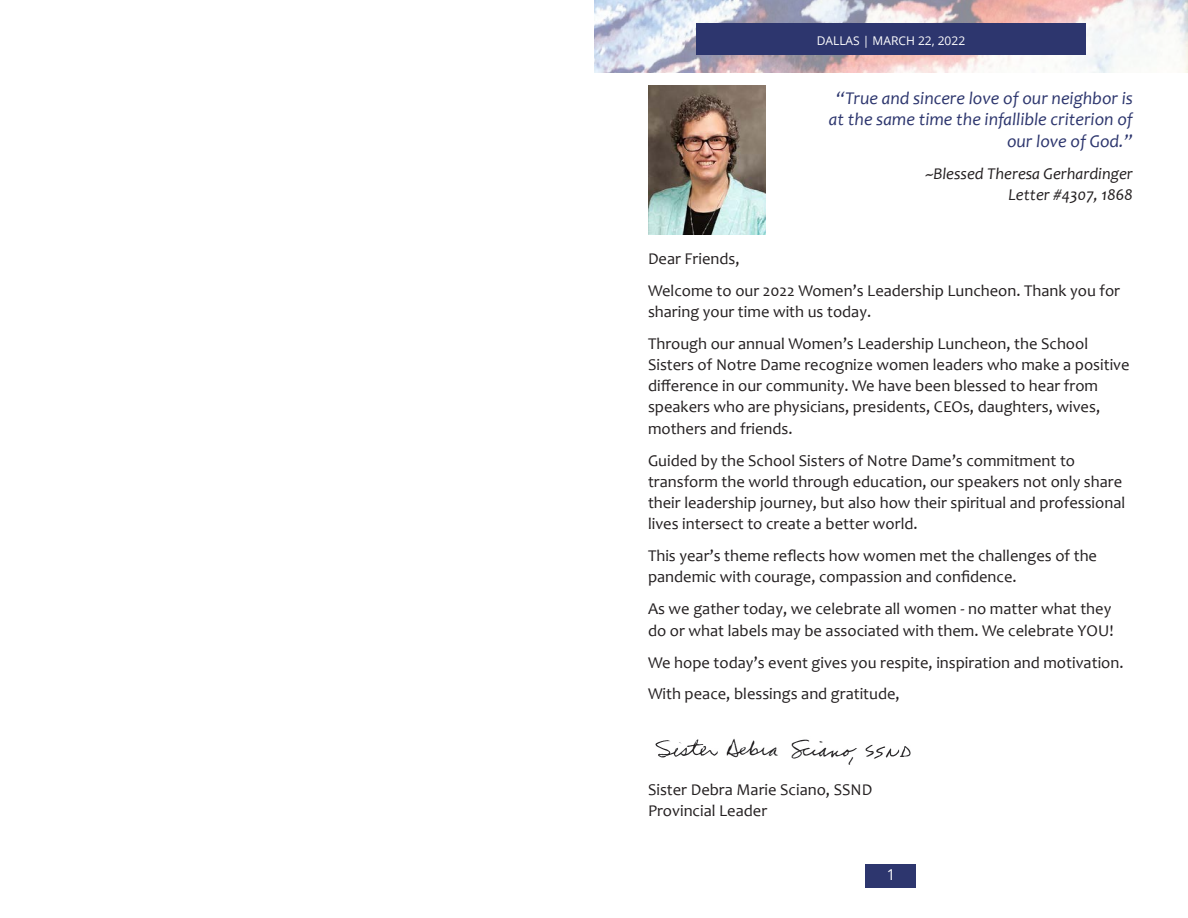
<style>
.page{position:relative;width:1188px;height:918px;background:#fff}
.page>*{position:absolute;margin:0;border:0;box-sizing:border-box;transform-origin:0 0}
.Body_Text_Defaults{font:italic 18px/21.3px "Candara";color:#2d366e;text-align:right}
.Body_Text_Defaults-2{font:16.5px/21.3px "Candara";color:#231f20}
.Body_Text_Defaults-3{font:italic 16.5px/21.3px "Candara";color:#231f20;text-align:right}
.Body_Text_Defaults-4{font:15px "Open Sans";color:#fff}
.Master_Page_Running{font:12px "Open Sans";color:#fff}
</style>
<div class="page">
<img style="left:648px;top:85px;width:118px;height:149px">
<img style="left:655px;top:738px;width:256px;height:27px">
<img style="left:594px;top:0;width:594px;height:73px">
<div style="left:866px;top:864px;width:50px;height:24px;background:#2d366e"></div>
<div style="left:696px;top:23px;width:390px;height:32px;background:#2d366e"></div>
<p class="Master_Page_Running" style="left:817px;top:33px;width:150px">DALLAS | MARCH 22, 2022</p>
<p class="Body_Text_Defaults" style="left:829px;top:88px;width:306px">“True and sincere love of our neighbor is at the same time the infallible criterion of our love of God.”</p>
<p class="Body_Text_Defaults-3" style="left:926px;top:162px;width:209px">~Blessed Theresa Gerhardinger<br>Letter #4307, 1868</p>
<p class="Body_Text_Defaults-2" style="left:648px;top:247px;width:93px">Dear Friends,</p>
<p class="Body_Text_Defaults-2" style="left:648px;top:279px;width:474px">Welcome to our 2022 Women’s Leadership Luncheon. Thank you for sharing your time with us today.</p>
<p class="Body_Text_Defaults-2" style="left:648px;top:332px;width:483px">Through our annual Women’s Leadership Luncheon, the School Sisters of Notre Dame recognize women leaders who make a positive difference in our community. We have been blessed to hear from speakers who are physicians, presidents, CEOs, daughters, wives, mothers and friends.</p>
<p class="Body_Text_Defaults-2" style="left:648px;top:449px;width:479px">Guided by the School Sisters of Notre Dame’s commitment to transform the world through education, our speakers not only share their leadership journey, but also how their spiritual and professional lives intersect to create a better world.</p>
<p class="Body_Text_Defaults-2" style="left:648px;top:545px;width:451px">This year’s theme reflects how women met the challenges of the pandemic with courage, compassion and confidence.</p>
<p class="Body_Text_Defaults-2" style="left:648px;top:598px;width:467px">As we gather today, we celebrate all women - no matter what they do or what labels may be associated with them. We celebrate YOU!</p>
<p class="Body_Text_Defaults-2" style="left:648px;top:651px;width:477px">We hope today’s event gives you respite, inspiration and motivation.</p>
<p class="Body_Text_Defaults-2" style="left:648px;top:683px;width:253px">With peace, blessings and gratitude,</p>
<p class="Body_Text_Defaults-2" style="left:648px;top:779px;width:226px">Sister Debra Marie Sciano, SSND<br>Provincial Leader</p>
<p class="Body_Text_Defaults-4" style="left:887px;top:864px;width:10px">1</p>
</div>
